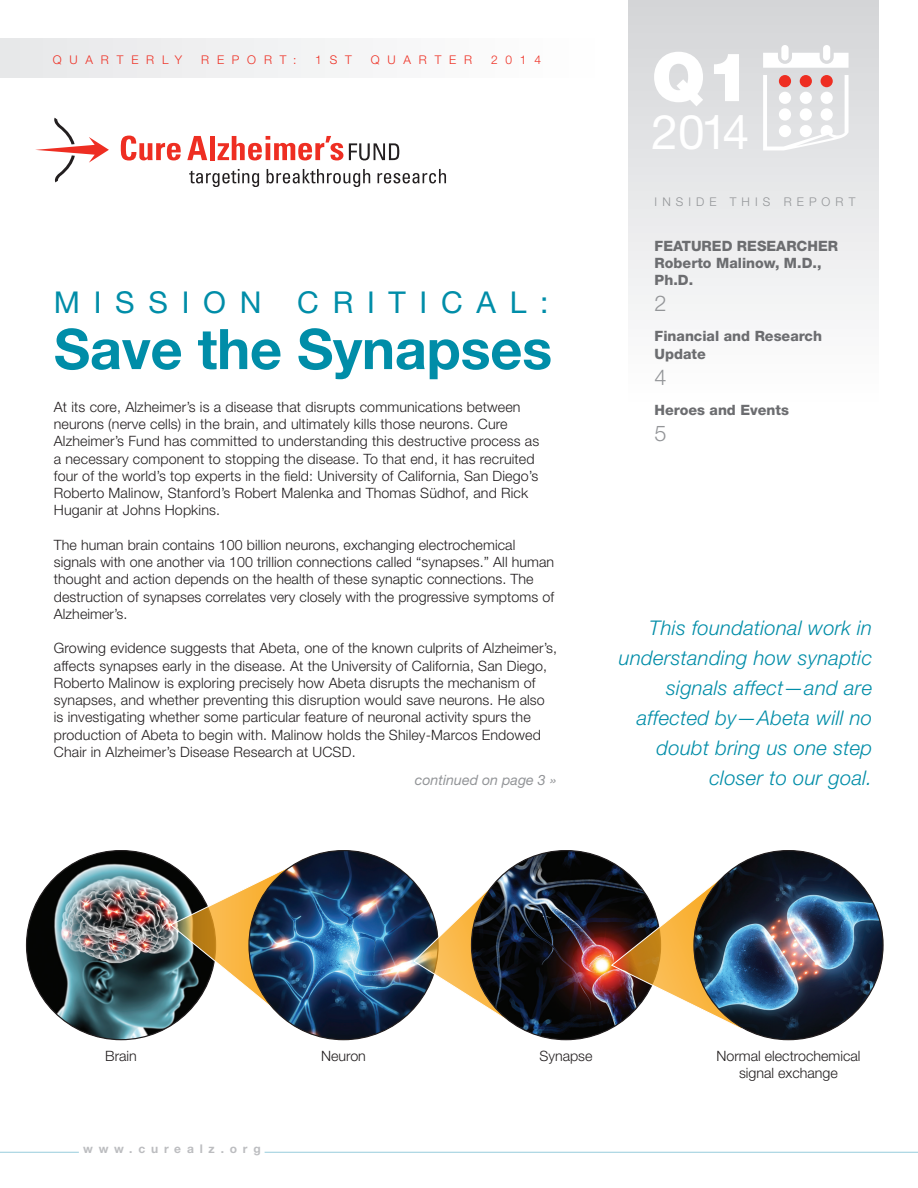
<style>
.page{position:relative;width:918px;height:1188px;background:#fff}
.page>*{position:absolute;margin:0;border:0;box-sizing:border-box;transform-origin:0 0}
.t1{font:900 67.65px "Helvetica Neue LT Std";color:#fff}
.Story_Title{font:700 55.95px "Helvetica Neue LT Std";letter-spacing:-.005em;color:#008da8}
.t2{font:47.85px "Helvetica Neue LT Std";color:#fff}
.Story_Title-2{font:30.15px "Helvetica Neue LT Std";letter-spacing:.455em;color:#008da8}
.TOC_Page_Number{font:300 21.75px "Helvetica Neue LT Std";color:#939598}
._1st_Page_Pull_Quote{font:italic 300 20.25px/30.2px "Helvetica Neue LT Std";letter-spacing:.015em;color:#008da8;text-align:right}
.Body_Text{font:300 14.25px/17.2px "Helvetica Neue LT Std";letter-spacing:.01em;color:#231f20}
.TOC_body_text{font:800 14.25px/17.1px "Helvetica Neue LT Std";color:#6c6d70}
.t3{font:italic 14.25px "Helvetica Neue LT Std";color:#939598}
.t4{font:300 12px "Helvetica Neue LT Std";letter-spacing:.65em;color:#ee2e22}
.t5{font:300 12px "Helvetica Neue LT Std";letter-spacing:.42em;color:#939598}
.Page_numbers{font:700 12px "Helvetica Neue LT Std";letter-spacing:.485em;color:#bcbdc0}
</style>
<div class="page">
<div style="left:0;top:39px;width:609px;height:39px;background:#f3f4f4"></div>
<div style="left:629px;top:0;width:249px;height:539px;background:linear-gradient(to bottom,#d6d7d9,#fff)"></div>
<hr style="left:265px;top:1152px;width:653px;height:1px;background:#a2d1e0">
<hr style="left:0;top:1152px;width:79px;height:1px;background:#a2d1e0">
<img style="left:27px;top:851px;width:189px;height:189px;border-radius:95px">
<svg style="left:169px;top:861px;width:131px;height:153px"></svg>
<img style="left:249px;top:851px;width:189px;height:189px;border-radius:95px">
<svg style="left:413px;top:878px;width:109px;height:152px"></svg>
<img style="left:471px;top:851px;width:190px;height:189px;border-radius:95px">
<img style="left:610px;top:878px;width:133px;height:152px">
<img style="left:694px;top:851px;width:189px;height:189px;border-radius:95px">
<svg style="left:121px;top:136px;width:60px;height:25px"></svg>
<svg style="left:187px;top:136px;width:20px;height:24px"></svg>
<div style="left:210px;top:136px;width:5px;height:24px;background:#ee2e22"></div>
<svg style="left:218px;top:136px;width:125px;height:24px"></svg>
<svg style="left:189px;top:169px;width:70px;height:18px"></svg>
<svg style="left:267px;top:169px;width:103px;height:18px"></svg>
<svg style="left:378px;top:169px;width:68px;height:14px"></svg>
<svg style="left:35px;top:118px;width:74px;height:64px"></svg>
<svg style="left:349px;top:143px;width:50px;height:17px"></svg>
<div style="left:781px;top:45px;width:8px;height:15px;background:#fff;border-radius:4px"></div>
<div style="left:823px;top:45px;width:7px;height:15px;background:#fff;border-radius:4px"></div>
<svg style="left:763px;top:53px;width:86px;height:15px"></svg>
<svg style="left:763px;top:75px;width:86px;height:75px"></svg>
<div style="left:779px;top:75px;width:12px;height:12px;background:#ee2e22;border-radius:50%"></div>
<div style="left:800px;top:75px;width:12px;height:12px;background:#ee2e22;border-radius:50%"></div>
<div style="left:821px;top:75px;width:12px;height:12px;background:#ee2e22;border-radius:50%"></div>
<p class="t4" style="left:53px;top:52px;width:131px">QUARTERLY</p>
<p class="t4" style="left:201px;top:52px;width:97px">REPORT:</p>
<p class="t4" style="left:315px;top:52px;width:38px">1ST</p>
<p class="t4" style="left:371px;top:52px;width:103px">QUARTER</p>
<p class="t4" style="left:491px;top:52px;width:52px">2014</p>
<p class="Story_Title-2" style="left:54px;top:284px;width:496px">MISSION CRITICAL:</p>
<p class="Story_Title" style="left:54px;top:315px;width:500px">Save the Synapses</p>
<p class="Body_Text" style="left:54px;top:398px;width:487px">At its core, Alzheimer’s is a disease that disrupts communications between neurons (nerve cells) in the brain, and ultimately kills those neurons. Cure Alzheimer’s Fund has committed to understanding this destructive process as a necessary component to stopping the disease. To that end, it has recruited four of the world’s top experts in the field: University of California, San Diego’s Roberto Malinow, Stanford’s Robert Malenka and Thomas Südhof, and Rick Huganir at Johns Hopkins.</p>
<p class="Body_Text" style="left:54px;top:536px;width:502px">The human brain contains 100 billion neurons, exchanging electrochemical signals with one another via 100 trillion connections called “synapses.” All human thought and action depends on the health of these synaptic connections. The destruction of synapses correlates very closely with the progressive symptoms of Alzheimer’s.</p>
<p class="Body_Text" style="left:54px;top:639px;width:505px">Growing evidence suggests that Abeta, one of the known culprits of Alzheimer’s, affects synapses early in the disease. At the University of California, San Diego, Roberto Malinow is exploring precisely how Abeta disrupts the mechanism of synapses, and whether preventing this disruption would save neurons. He also is investigating whether some particular feature of neuronal activity spurs the production of Abeta to begin with. Malinow holds the Shiley-Marcos Endowed Chair in Alzheimer’s Disease Research at UCSD.</p>
<p class="t3" style="left:415px;top:772px;width:143px">continued on page 3 »</p>
<p class="t1" style="left:652px;top:37px;width:101px">Q1</p>
<p class="t2" style="left:652px;top:103px;width:99px">2014</p>
<p class="t5" style="left:655px;top:195px;width:202px">INSIDE THIS REPORT</p>
<p class="TOC_body_text" style="left:655px;top:237px;width:185px">FEATURED RESEARCHER<br>Roberto Malinow, M.D.,<br>Ph.D.</p>
<p class="TOC_Page_Number" style="left:655px;top:290px;width:14px">2</p>
<p class="TOC_body_text" style="left:655px;top:328px;width:169px">Financial and Research<br>Update</p>
<p class="TOC_Page_Number" style="left:655px;top:364px;width:14px">4</p>
<p class="TOC_body_text" style="left:655px;top:402px;width:136px">Heroes and Events</p>
<p class="TOC_Page_Number" style="left:655px;top:420px;width:14px">5</p>
<p class="_1st_Page_Pull_Quote" style="left:619px;top:612px;width:255px">This foundational work in understanding how synaptic signals affect—and are affected by—Abeta will no doubt bring us one step closer to our goal.</p>
<p class="Body_Text" style="left:105px;top:1047px;width:33px">Brain</p>
<p class="Body_Text" style="left:321px;top:1047px;width:46px">Neuron</p>
<p class="Body_Text" style="left:539px;top:1047px;width:55px">Synapse</p>
<p class="Body_Text" style="left:717px;top:1047px;width:145px;text-align:center">Normal electrochemical signal exchange</p>
<p class="Page_numbers" style="left:83px;top:1141px;width:179px">www.curealz.org</p>
</div>
